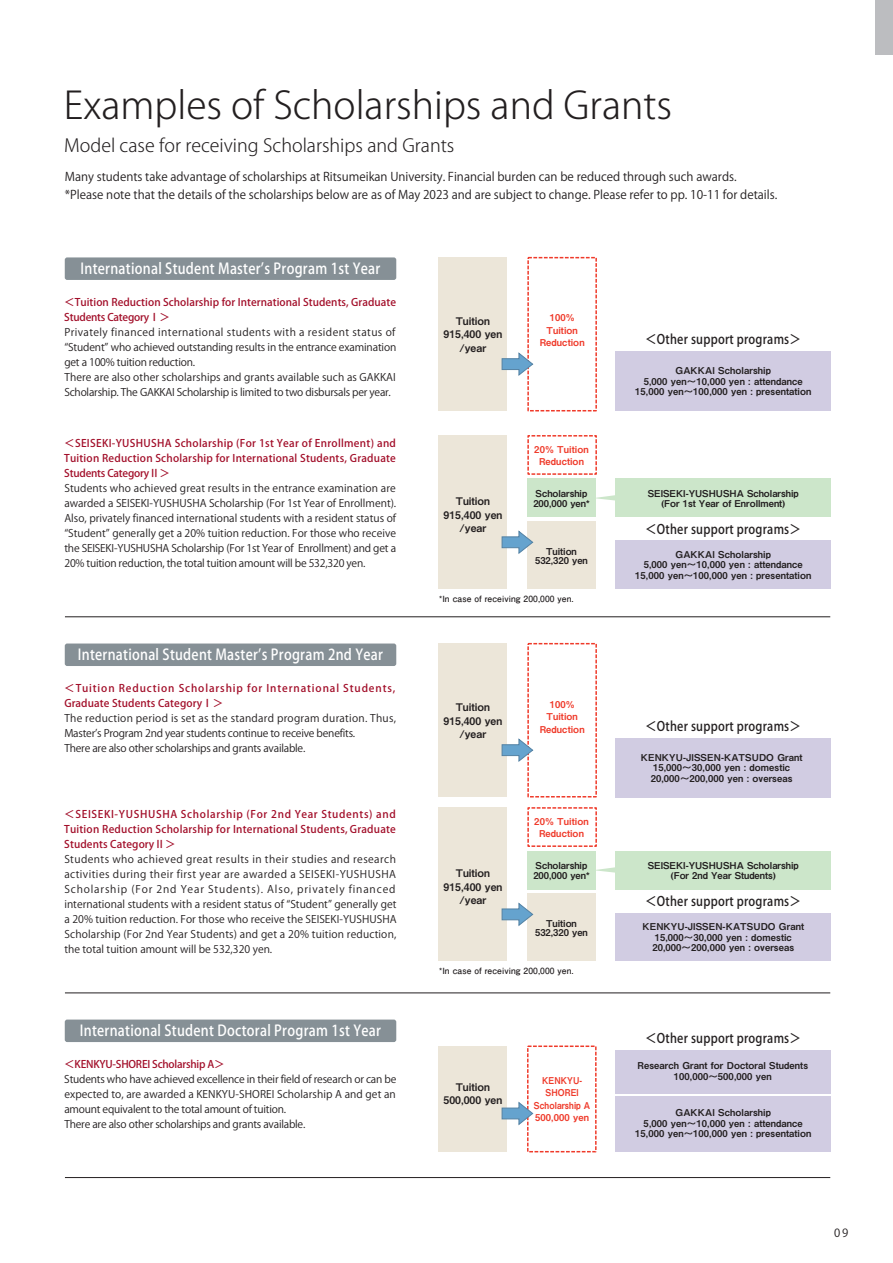
<style>
.page{position:relative;width:893px;height:1263px;background:#fff}
.page>*{position:absolute;margin:0;border:0;box-sizing:border-box;transform-origin:0 0}
.t1{font:300 37.5px "Koz Go Pro";color:#231f20}
.t2{font:300 18px "Koz Go Pro";color:#231f20}
.t3{font:500 15px "Koz Go Pro";letter-spacing:.02em;color:#fff;scale:.88 1}
.t4{font:500 13.2px "Koz Go Pro";letter-spacing:.02em;color:#231f20;scale:.88 1}
.t5{font:12px/18px "Koz Go Pro";color:#231f20}
.t6{font:11.25px "Koz Go Pro";color:#231f20}
.t7{font:10.5px/15px "Koz Go Pro";letter-spacing:-.02em;color:#231f20}
.t8{font:500 10.5px/15px "Koz Go Pro";letter-spacing:.01em;color:#a20e29;text-align:justify}
.t9{font:10.5px/13.5px "Midashi Go Pro MB31";color:#231f20;text-align:center}
.t10{font:500 10.5px/15px "Koz Go Pro";letter-spacing:.085em;color:#a20e29}
.t11{font:500 10.5px "Koz Go Pro";letter-spacing:-.02em;color:#a20e29}
.t12{font:9.45px/10.5px "Midashi Go Pro MB31";letter-spacing:.01em;color:#231f20;text-align:center}
.t13{font:9.45px/12.5px "Midashi Go Pro MB31";letter-spacing:.01em;color:#ef3a2a;text-align:center}
.t14{font:9.45px/12.5px "Midashi Go Pro MB31";letter-spacing:.01em;color:#ef3a2a;text-align:center;scale:.89 1}
.t15{font:700 8.55px "Futo Go B101 Pro";letter-spacing:.01em;color:#231f20}
</style>
<div class="page">
<div style="left:615px;top:352px;width:216px;height:59px;background:#d1cce2"></div>
<div style="left:439px;top:258px;width:68px;height:153px;background:#ece6d9"></div>
<div style="left:527px;top:257px;width:70px;height:154px;border:2px dashed #ef3a2a"></div>
<svg style="left:501px;top:352px;width:33px;height:24px"></svg>
<div style="left:615px;top:738px;width:216px;height:59px;background:#d1cce2"></div>
<div style="left:439px;top:644px;width:68px;height:153px;background:#ece6d9"></div>
<div style="left:527px;top:643px;width:70px;height:154px;border:2px dashed #ef3a2a"></div>
<svg style="left:501px;top:738px;width:33px;height:24px"></svg>
<div style="left:439px;top:1046px;width:68px;height:106px;background:#ece6d9"></div>
<div style="left:527px;top:1045px;width:70px;height:107px;border:2px dashed #ef3a2a"></div>
<svg style="left:501px;top:1101px;width:33px;height:25px"></svg>
<div style="left:615px;top:1096px;width:215px;height:56px;background:#d1cce2"></div>
<div style="left:615px;top:1050px;width:215px;height:44px;background:#d1cce2"></div>
<hr style="left:65px;top:616px;width:765px;height:1px;background:#231f20">
<hr style="left:65px;top:993px;width:765px;height:1px;background:#231f20">
<hr style="left:65px;top:1177px;width:765px;height:1px;background:#231f20">
<div style="left:65px;top:257px;width:331px;height:23px;background:#869096;border-radius:2px"></div>
<div style="left:65px;top:643px;width:331px;height:23px;background:#869096;border-radius:2px"></div>
<div style="left:65px;top:1019px;width:331px;height:23px;background:#869096;border-radius:2px"></div>
<div style="left:527px;top:479px;width:68px;height:38px;background:#cce6ca"></div>
<div style="left:615px;top:479px;width:216px;height:38px;background:#cce6ca"></div>
<div style="left:527px;top:522px;width:68px;height:67px;background:#ece6d9"></div>
<div style="left:439px;top:436px;width:68px;height:153px;background:#ece6d9"></div>
<svg style="left:527px;top:435px;width:70px;height:40px"></svg>
<div style="left:615px;top:541px;width:216px;height:48px;background:#d1cce2"></div>
<svg style="left:501px;top:530px;width:33px;height:24px"></svg>
<svg style="left:595px;top:495px;width:20px;height:6px"></svg>
<div style="left:527px;top:851px;width:68px;height:38px;background:#cce6ca"></div>
<div style="left:615px;top:851px;width:216px;height:38px;background:#cce6ca"></div>
<div style="left:527px;top:894px;width:68px;height:67px;background:#ece6d9"></div>
<div style="left:439px;top:808px;width:68px;height:153px;background:#ece6d9"></div>
<svg style="left:527px;top:807px;width:70px;height:40px"></svg>
<div style="left:615px;top:913px;width:216px;height:48px;background:#d1cce2"></div>
<svg style="left:501px;top:902px;width:33px;height:24px"></svg>
<svg style="left:595px;top:867px;width:20px;height:6px"></svg>
<div style="left:876px;top:0;width:17px;height:55px;background:#bcbdc0"></div>
<h1 class="t1" style="left:64px;top:80px;width:609px">Examples of Scholarships and Grants</h1>
<h2 class="t2" style="left:64px;top:133px;width:392px">Model case for receiving Scholarships and Grants</h2>
<p class="t5" style="left:65px;top:168px;width:714px">Many students take advantage of scholarships at Ritsumeikan University. Financial burden can be reduced through such awards. *Please note that the details of the scholarships below are as of May 2023 and are subject to change. Please refer to pp. 10-11 for details.</p>
<h3 class="t3" style="left:81px;top:259px;width:342px">International Student Masterʼs Program 1st Year</h3>
<p class="t8" style="left:64px;top:295px;width:333px">＜Tuition Reduction Scholarship for International Students, Graduate<br>Students CategoryⅠ＞</p>
<p class="t7" style="left:64px;top:325px;width:334px">Privately financed international students with a resident status of “Student” who achieved outstanding results in the entrance examination get a 100% tuition reduction.<br>There are also other scholarships and grants available such as GAKKAI Scholarship. The GAKKAI Scholarship is limited to two disbursals per year.</p>
<p class="t9" style="left:443px;top:313px;width:60px">Tuition<br>915,400 yen /year</p>
<p class="t13" style="left:540px;top:310px;width:46px">100%<br>Tuition<br>Reduction</p>
<p class="t4" style="left:645px;top:331px;width:179px">＜Other support programs＞</p>
<p class="t12" style="left:635px;top:364px;width:178px">GAKKAI Scholarship<br>5,000 yen～10,000 yen : attendance<br>15,000 yen～100,000 yen : presentation</p>
<p class="t8" style="left:64px;top:436px;width:333px">＜SEISEKI-YUSHUSHA Scholarship (For 1st Year of Enrollment) and Tuition Reduction Scholarship for International Students, Graduate Students CategoryⅡ＞</p>
<p class="t7" style="left:64px;top:480px;width:333px;text-align:justify">Students who achieved great results in the entrance examination are awarded a SEISEKI-YUSHUSHA Scholarship (For 1st Year of Enrollment).<br>Also, privately financed international students with a resident status of “Student” generally get a 20% tuition reduction. For those who receive the SEISEKI-YUSHUSHA Scholarship (For 1st Year of Enrollment) and get a 20% tuition reduction, the total tuition amount will be 532,320 yen.</p>
<h3 class="t3" style="left:78px;top:645px;width:348px">International Student Masterʼs Program 2nd Year</h3>
<p class="t10" style="left:64px;top:681px;width:333px">＜Tuition Reduction Scholarship for International Students,<br>Graduate Students CategoryⅠ＞</p>
<p class="t7" style="left:64px;top:710px;width:333px">The reduction period is set as the standard program duration. Thus,<br>Masterʼs Program 2nd year students continue to receive benefits.<br>There are also other scholarships and grants available.</p>
<p class="t8" style="left:64px;top:807px;width:333px">＜SEISEKI-YUSHUSHA Scholarship (For 2nd Year Students) and Tuition Reduction Scholarship for International Students, Graduate Students CategoryⅡ＞</p>
<p class="t7" style="left:64px;top:852px;width:334px;text-align:justify">Students who achieved great results in their studies and research activities during their first year are awarded a SEISEKI-YUSHUSHA Scholarship (For 2nd Year Students). Also, privately financed international students with a resident status of “Student” generally get a 20% tuition reduction. For those who receive the SEISEKI-YUSHUSHA Scholarship (For 2nd Year Students) and get a 20% tuition reduction, the total tuition amount will be 532,320 yen.</p>
<h3 class="t3" style="left:80px;top:1021px;width:344px">International Student Doctoral Program 1st Year</h3>
<p class="t9" style="left:444px;top:493px;width:60px">Tuition<br>915,400 yen /year</p>
<p class="t13" style="left:534px;top:442px;width:56px">20% Tuition<br>Reduction</p>
<p class="t12" style="left:533px;top:488px;width:58px;line-height:9.8px;text-align:left">Scholarship<br>200,000 yen*</p>
<p class="t12" style="left:648px;top:488px;width:152px;line-height:9.8px">SEISEKI-YUSHUSHA Scholarship (For 1st Year of Enrollment)</p>
<p class="t12" style="left:535px;top:545px;width:54px;line-height:9.8px">Tuition<br>532,320 yen</p>
<p class="t4" style="left:645px;top:520px;width:179px">＜Other support programs＞</p>
<p class="t12" style="left:635px;top:548px;width:178px">GAKKAI Scholarship<br>5,000 yen～10,000 yen : attendance<br>15,000 yen～100,000 yen : presentation</p>
<p class="t15" style="left:439px;top:592px;width:136px">*In case of receiving 200,000 yen.</p>
<p class="t9" style="left:443px;top:699px;width:60px">Tuition<br>915,400 yen /year</p>
<p class="t13" style="left:540px;top:697px;width:46px">100%<br>Tuition<br>Reduction</p>
<p class="t13" style="left:534px;top:814px;width:56px">20% Tuition<br>Reduction</p>
<p class="t4" style="left:645px;top:717px;width:179px">＜Other support programs＞</p>
<p class="t12" style="left:641px;top:751px;width:163px">KENKYU-JISSEN-KATSUDO Grant<br>15,000～30,000 yen : domestic<br>20,000～200,000 yen : overseas</p>
<p class="t9" style="left:444px;top:865px;width:60px">Tuition<br>915,400 yen /year</p>
<p class="t12" style="left:533px;top:860px;width:58px;line-height:9.8px;text-align:left">Scholarship<br>200,000 yen*</p>
<p class="t12" style="left:648px;top:860px;width:152px;line-height:9.8px">SEISEKI-YUSHUSHA Scholarship (For 2nd Year Students)</p>
<p class="t12" style="left:535px;top:917px;width:54px;line-height:9.8px">Tuition<br>532,320 yen</p>
<p class="t4" style="left:645px;top:892px;width:179px">＜Other support programs＞</p>
<p class="t12" style="left:642px;top:920px;width:163px">KENKYU-JISSEN-KATSUDO Grant<br>15,000～30,000 yen : domestic<br>20,000～200,000 yen : overseas</p>
<p class="t15" style="left:439px;top:964px;width:136px">*In case of receiving 200,000 yen.</p>
<p class="t4" style="left:645px;top:1029px;width:179px">＜Other support programs＞</p>
<p class="t11" style="left:64px;top:1057px;width:162px">＜KENKYU-SHOREI Scholarship A＞</p>
<p class="t7" style="left:64px;top:1071px;width:334px">Students who have achieved excellence in their field of research or can be expected to, are awarded a KENKYU-SHOREI Scholarship A and get an amount equivalent to the total amount of tuition.<br>There are also other scholarships and grants available.</p>
<p class="t9" style="left:443px;top:1079px;width:60px">Tuition<br>500,000 yen</p>
<p class="t14" style="left:534px;top:1073px;width:65px">KENKYU-<br>SHOREI<br>Scholarship A<br>500,000 yen</p>
<p class="t12" style="left:637px;top:1058px;width:172px;line-height:11.6px">Research Grant for Doctoral Students<br>100,000～500,000 yen</p>
<p class="t12" style="left:635px;top:1106px;width:178px">GAKKAI Scholarship<br>5,000 yen～10,000 yen : attendance<br>15,000 yen～100,000 yen : presentation</p>
<p class="t6" style="left:834px;top:1226px;width:16px">09</p>
</div>
